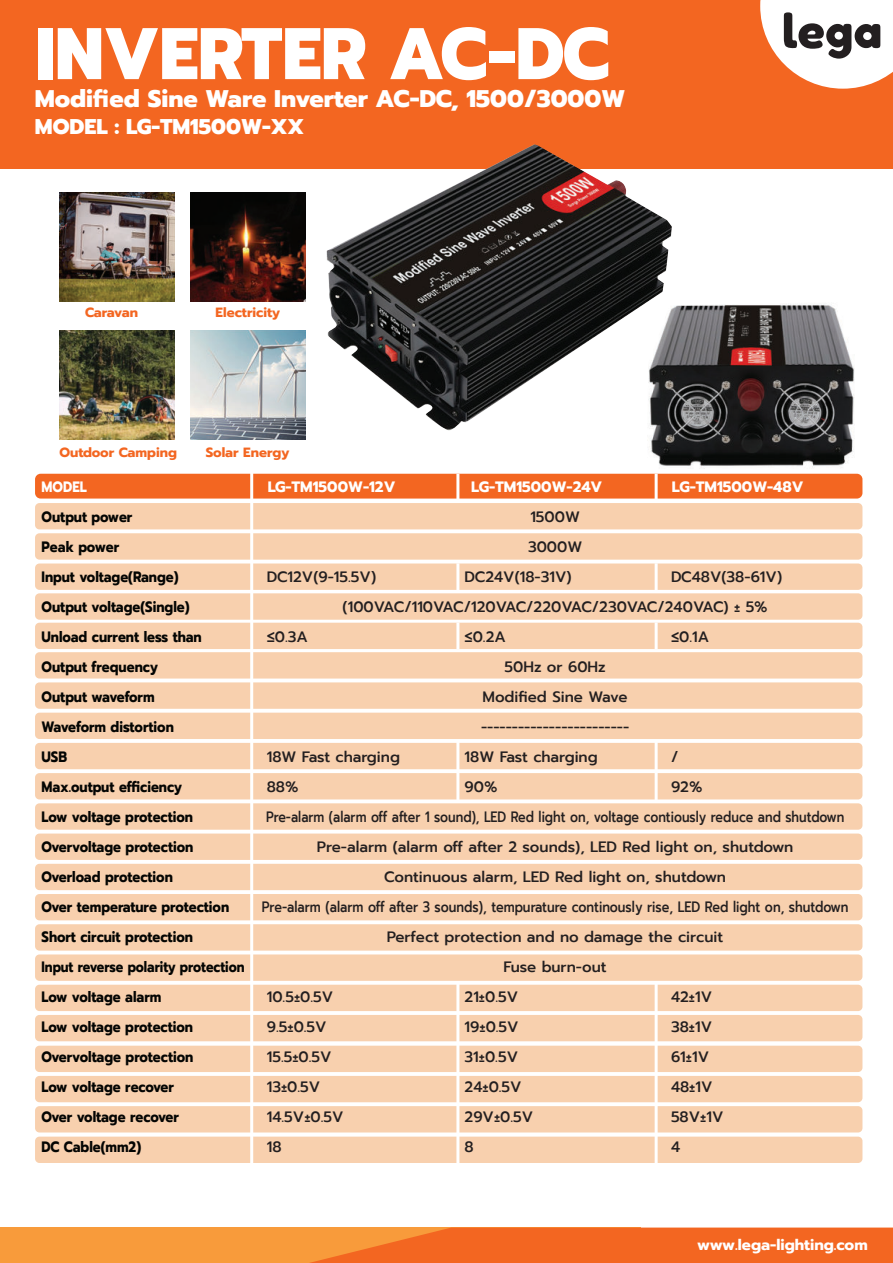
<style>
.page{position:relative;width:893px;height:1263px;background:#fff}
.page>*{position:absolute;margin:0;border:0;box-sizing:border-box;transform-origin:0 0}
.t1{font:800 72.9px "Prompt";color:#fff;scale:.95 1}
.t2{font:800 24px "Prompt";color:#fff}
.t3{font:800 21.3px "Prompt";color:#fff}
.t4{font:700 15.3px "Prompt";color:#fff}
.t5{font:700 15px/30px "Prompt";color:#040503;scale:.88 1}
.t6{font:500 15px/30px "Prompt";color:#231f20}
.t7{font:500 15px/30px "Prompt";color:#231f20;text-align:center;scale:.83 1}
.t8{font:700 15px "Prompt";color:#fff}
.t9{font:700 15px "Prompt";color:#fff;scale:.88 1}
.t10{font:700 13.35px "Prompt";color:#f36621}
.t11{font:700 13.35px "Prompt";letter-spacing:-.03em;color:#f36621}
</style>
<div class="page">
<div style="left:0;top:0;width:893px;height:169px;background:#f36621"></div>
<div style="left:0;top:1227px;width:640px;height:36px;background:#f89b3b"></div>
<svg style="left:310px;top:1227px;width:583px;height:36px;background:#f36d25"></svg>
<svg style="left:760px;top:0;width:133px;height:89px;background:#d9c3b9"></svg>
<div style="left:35px;top:503px;width:827px;height:26px;background:#f8d0ae;border-radius:4px"></div>
<div style="left:35px;top:533px;width:827px;height:27px;background:#f8d0ae;border-radius:4px"></div>
<div style="left:35px;top:563px;width:827px;height:27px;background:#f8d0ae;border-radius:4px"></div>
<div style="left:35px;top:593px;width:827px;height:27px;background:#f8d0ae;border-radius:4px"></div>
<div style="left:35px;top:623px;width:827px;height:26px;background:#f8d0ae;border-radius:4px"></div>
<div style="left:35px;top:652px;width:827px;height:26px;background:#f8d0ae;border-radius:4px"></div>
<div style="left:35px;top:682px;width:827px;height:27px;background:#f8d0ae;border-radius:4px"></div>
<div style="left:35px;top:713px;width:827px;height:26px;background:#f8d0ae;border-radius:4px"></div>
<div style="left:35px;top:743px;width:827px;height:26px;background:#f8d0ae;border-radius:4px"></div>
<div style="left:35px;top:773px;width:827px;height:26px;background:#f8d0ae;border-radius:4px"></div>
<div style="left:35px;top:803px;width:827px;height:27px;background:#f8d0ae;border-radius:4px"></div>
<div style="left:35px;top:833px;width:827px;height:27px;background:#f8d0ae;border-radius:4px"></div>
<div style="left:35px;top:864px;width:827px;height:26px;background:#f8d0ae;border-radius:4px"></div>
<div style="left:35px;top:894px;width:827px;height:26px;background:#f8d0ae;border-radius:4px"></div>
<div style="left:35px;top:924px;width:827px;height:26px;background:#f8d0ae;border-radius:4px"></div>
<div style="left:35px;top:954px;width:827px;height:27px;background:#f8d0ae;border-radius:4px"></div>
<div style="left:35px;top:985px;width:827px;height:26px;background:#f8d0ae;border-radius:4px"></div>
<div style="left:35px;top:1015px;width:827px;height:26px;background:#f8d0ae;border-radius:4px"></div>
<div style="left:35px;top:1046px;width:827px;height:26px;background:#f8d0ae;border-radius:4px"></div>
<div style="left:35px;top:1076px;width:827px;height:26px;background:#f8d0ae;border-radius:4px"></div>
<div style="left:35px;top:1106px;width:827px;height:26px;background:#f8d0ae;border-radius:4px"></div>
<div style="left:35px;top:1136px;width:827px;height:27px;background:#f8d0ae;border-radius:4px"></div>
<div style="left:35px;top:474px;width:827px;height:25px;background:#f36621;border-radius:6px"></div>
<hr style="left:250px;top:471px;width:3px;height:695px;background:#fff">
<hr style="left:456px;top:474px;width:3px;height:26px;background:#fff">
<hr style="left:456px;top:983px;width:3px;height:183px;background:#fff">
<hr style="left:655px;top:474px;width:3px;height:26px;background:#fff">
<hr style="left:456px;top:563px;width:3px;height:27px;background:#fff">
<hr style="left:655px;top:563px;width:3px;height:27px;background:#fff">
<hr style="left:456px;top:622px;width:3px;height:27px;background:#fff">
<hr style="left:655px;top:622px;width:3px;height:27px;background:#fff">
<hr style="left:655px;top:741px;width:3px;height:60px;background:#fff">
<hr style="left:456px;top:741px;width:3px;height:60px;background:#fff">
<hr style="left:655px;top:983px;width:3px;height:183px;background:#fff">
<img style="left:59px;top:192px;width:116px;height:110px">
<img style="left:191px;top:192px;width:115px;height:110px">
<img style="left:59px;top:330px;width:116px;height:109px">
<img style="left:191px;top:330px;width:115px;height:109px">
<img style="left:650px;top:304px;width:205px;height:165px">
<img style="left:327px;top:144px;width:345px;height:287px">
<h1 class="t1" style="left:35px;top:-1px;width:606px">INVERTER AC-DC</h1>
<h2 class="t2" style="left:35px;top:80px;width:592px">Modified Sine Ware Inverter AC-DC, 1500/3000W</h2>
<h3 class="t3" style="left:35px;top:114px;width:271px">MODEL : LG-TM1500W-XX</h3>
<p class="t11" style="left:85px;top:307px;width:54px">Caravan</p>
<p class="t10" style="left:216px;top:307px;width:66px">Electricity</p>
<p class="t10" style="left:59px;top:447px;width:119px">Outdoor Camping</p>
<p class="t10" style="left:206px;top:447px;width:85px">Solar Energy</p>
<p class="t9" style="left:42px;top:481px;width:53px">MODEL</p>
<p class="t5" style="left:42px;top:503px;width:232px">Output power<br>Peak power<br>Input voltage(Range)<br>Output voltage(Single)<br>Unload current less than<br>Output frequency<br>Output waveform<br>Waveform distortion<br>USB<br>Max.output efficiency<br>Low voltage protection<br>Overvoltage protection<br>Overload protection<br>Over temperature protection<br>Short circuit protection<br>Input reverse polarity protection<br>Low voltage alarm<br>Low voltage protection<br>Overvoltage protection<br>Low voltage recover<br>Over voltage recover<br>DC Cable(mm2)</p>
<p class="t8" style="left:268px;top:481px;width:129px">LG-TM1500W-12V</p>
<p class="t6" style="left:267px;top:563px;width:111px">DC12V(9-15.5V)</p>
<p class="t8" style="left:471px;top:481px;width:133px">LG-TM1500W-24V</p>
<p class="t8" style="left:672px;top:481px;width:133px">LG-TM1500W-48V</p>
<p class="t6" style="left:528px;top:502px;width:56px">1500W<br>3000W</p>
<p class="t6" style="left:465px;top:562px;width:109px">DC24V(18-31V)</p>
<p class="t6" style="left:671px;top:562px;width:113px">DC48V(38-61V)</p>
<p class="t6" style="left:267px;top:622px;width:43px">≤0.3A</p>
<p class="t6" style="left:343px;top:592px;width:426px">(100VAC/110VAC/120VAC/220VAC/230VAC/240VAC) ± 5%</p>
<p class="t6" style="left:465px;top:622px;width:43px">≤0.2A</p>
<p class="t6" style="left:481px;top:652px;width:150px;text-align:center">50Hz or 60Hz<br>Modified Sine Wave ------------------------</p>
<p class="t6" style="left:671px;top:622px;width:40px">≤0.1A</p>
<p class="t6" style="left:267px;top:743px;width:135px">18W Fast charging<br>88%</p>
<p class="t6" style="left:465px;top:743px;width:135px">18W Fast charging<br>90%</p>
<p class="t6" style="left:671px;top:742px;width:33px">/<br>92%</p>
<p class="t7" style="left:262px;top:802px;width:708px">Pre-alarm (alarm off after 1 sound), LED Red light on, voltage contiously reduce and shutdown Pre-alarm (alarm off after 2 sounds), LED Red light on, shutdown<br>Continuous alarm, LED Red light on, shutdown<br>Pre-alarm (alarm off after 3 sounds), tempurature continously rise, LED Red light on, shutdown Perfect protection and no damage the circuit<br>Fuse burn-out</p>
<p class="t6" style="left:267px;top:982px;width:78px">10.5±0.5V<br>9.5±0.5V<br>15.5±0.5V<br>13±0.5V<br>14.5V±0.5V<br>18</p>
<p class="t6" style="left:465px;top:982px;width:70px">21±0.5V<br>19±0.5V<br>31±0.5V<br>24±0.5V<br>29V±0.5V<br>8</p>
<p class="t6" style="left:671px;top:982px;width:54px">42±1V<br>38±1V<br>61±1V<br>48±1V<br>58V±1V<br>4</p>
<p class="t4" style="left:697px;top:1239px;width:172px">www.lega-lighting.com</p>
</div>
